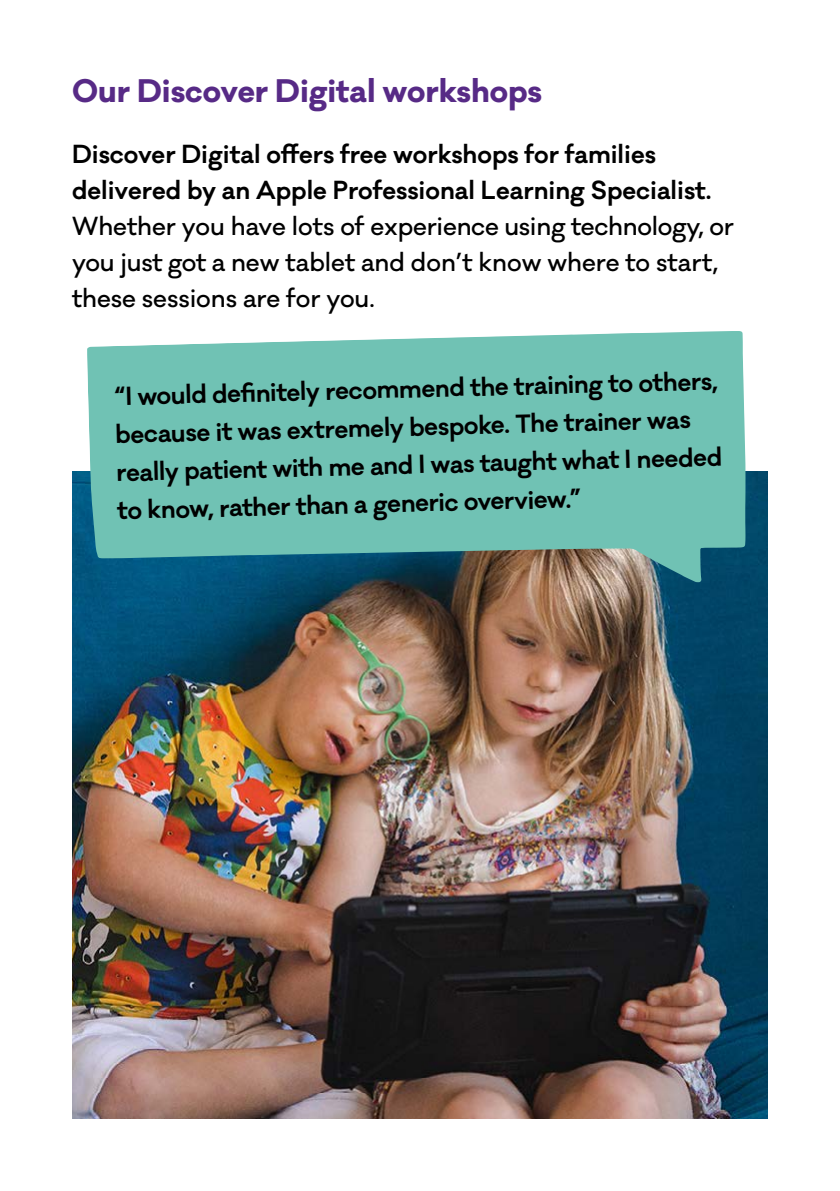
<style>
.page{position:relative;width:840px;height:1191px;background:#fff}
.page>*{position:absolute;margin:0;border:0;box-sizing:border-box;transform-origin:0 0}
.t1{font:700 30px "Galano Classic";color:#572a86}
.t2{font:500 24px/36px "Galano Classic";color:#000}
.t3{font:600 24px/38.2px "Galano Classic";color:#000}
.s1{font-weight:600}
</style>
<div class="page">
<img style="left:72px;top:472px;width:695px;height:647px">
<svg style="left:87px;top:331px;width:658px;height:252px;background:#6db7ad"></svg>
<p class="t1" style="left:72px;top:71px;width:471px">Our Discover Digital workshops</p>
<p class="t2" style="left:72px;top:136px;width:663px"><span class="s1">Discover Digital offers free workshops for families delivered by an Apple Professional Learning Specialist.<br></span>Whether you have lots of experience using technology, or you just got a new tablet and don’t know where to start, these sessions are for you.</p>
<p class="t3" style="left:114px;top:375px;width:608px;rotate:-1deg">“I would defi nitely recommend the training to others, because it was extremely bespoke. The trainer was really patient with me and I was taught what I needed to know, rather than a generic overview.”</p>
</div>
